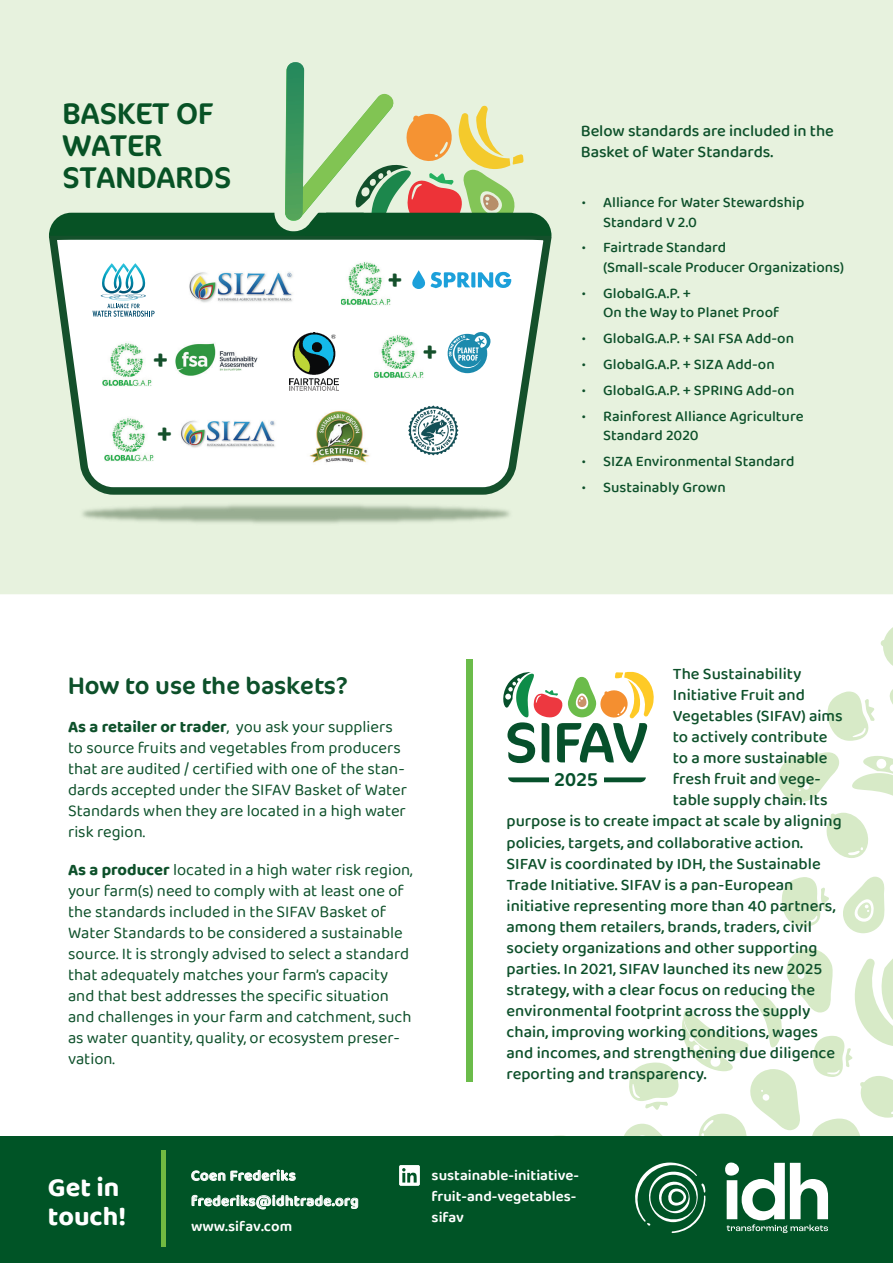
<style>
.page{position:relative;width:893px;height:1263px;background:#fff}
.page>*{position:absolute;margin:0;border:0;box-sizing:border-box;transform-origin:0 0}
.t1{font:30.15px/31.7px "Cocon";color:#075225}
.t2{font:700 27.3px "Baloo 2";color:#14502b}
.t3{font:700 27px/29px "Baloo 2";color:#fff}
.t4{font:24px "Cocon";color:#0d502a}
.t5{font:18.75px "Cocon";color:#06502b}
.t6{font:500 16.5px/21px "Baloo 2";color:#0d502a}
.t7{font:16.5px/21px "Baloo 2";color:#0d502a}
.t8{font:500 15px/19.5px "Baloo 2";color:#0d502a}
.t9{font:600 15px/21px "Baloo 2";color:#fff}
.t10{font:600 15px/25.2px "Baloo 2";letter-spacing:.025em;color:#fff}
.s1{font-weight:700}
</style>
<div class="page">
<svg style="left:827px;top:691px;width:48px;height:50px"></svg>
<svg style="left:778px;top:752px;width:61px;height:50px"></svg>
<svg style="left:889px;top:689px;width:4px;height:15px"></svg>
<svg style="left:880px;top:627px;width:13px;height:39px"></svg>
<svg style="left:826px;top:813px;width:42px;height:45px"></svg>
<svg style="left:852px;top:756px;width:41px;height:40px"></svg>
<svg style="left:781px;top:877px;width:48px;height:49px"></svg>
<svg style="left:843px;top:877px;width:42px;height:56px"></svg>
<svg style="left:508px;top:777px;width:138px;height:5px"></svg>
<svg style="left:503px;top:671px;width:151px;height:92px"></svg>
<div style="left:550px;top:769px;width:54px;height:20px;background:#fff"></div>
<div style="left:466px;top:659px;width:7px;height:423px;background:#6bbc4a"></div>
<div style="left:0;top:0;width:893px;height:594px;background:#e7f2de"></div>
<img style="left:43px;top:453px;width:520px;height:122px">
<svg style="left:49px;top:236px;width:502px;height:259px"></svg>
<img style="left:305px;top:405px;width:69px;height:69px">
<img style="left:290px;top:333px;width:48px;height:57px">
<img style="left:184px;top:266px;width:115px;height:39px">
<img style="left:399px;top:403px;width:69px;height:57px">
<img style="left:104px;top:417px;width:50px;height:45px">
<img style="left:176px;top:415px;width:105px;height:35px">
<div style="left:158px;top:427px;width:13px;height:14px;background:#fff"></div>
<img style="left:374px;top:334px;width:50px;height:45px">
<div style="left:424px;top:345px;width:12px;height:14px;background:#fff"></div>
<img style="left:341px;top:261px;width:50px;height:45px">
<div style="left:391px;top:273px;width:10px;height:14px;background:#fff"></div>
<svg style="left:389px;top:273px;width:2px;height:14px"></svg>
<svg style="left:411px;top:270px;width:100px;height:19px"></svg>
<img style="left:102px;top:342px;width:50px;height:45px">
<div style="left:154px;top:354px;width:13px;height:13px;background:#fff"></div>
<img style="left:170px;top:340px;width:95px;height:44px">
<svg style="left:446px;top:331px;width:46px;height:43px"></svg>
<svg style="left:49px;top:52px;width:502px;height:184px;background:#c0d3b4"></svg>
<svg style="left:93px;top:263px;width:62px;height:54px"></svg>
<div style="left:0;top:1136px;width:893px;height:127px;background:#005426"></div>
<svg style="left:191px;top:1169px;width:105px;height:12px"></svg>
<svg style="left:192px;top:1195px;width:166px;height:14px"></svg>
<hr style="left:161px;top:1150px;width:4px;height:97px;background:#71ba41">
<svg style="left:399px;top:1165px;width:21px;height:20px"></svg>
<svg style="left:554px;top:949px;width:339px;height:284px"></svg>
<h1 class="t1" style="left:62px;top:99px;width:170px">BASKET OF<br>WATER<br>STANDARDS</h1>
<h2 class="t2" style="left:153px;top:343px;width:16px">+</h2>
<h2 class="t2" style="left:157px;top:417px;width:16px">+</h2>
<h2 class="t2" style="left:388px;top:262px;width:16px">+</h2>
<h2 class="t2" style="left:423px;top:334px;width:16px">+</h2>
<h3 class="t4" style="left:68px;top:671px;width:281px">How to use the baskets?</h3>
<p class="t7" style="left:68px;top:717px;width:340px"><span class="s1">As a retailer or trader</span>, you ask your suppliers to source fruits and vegetables from producers that are audited / certified with one of the stan&shy;dards accepted under the SIFAV Basket of Water Standards when they are located in a high water risk region.</p>
<p class="t7" style="left:68px;top:860px;width:346px"><span class="s1">As a producer</span> located in a high water risk region, your farm(s) need to comply with at least one of the standards included in the SIFAV Basket of Water Standards to be considered a sustainable source. It is strongly advised to select a standard that adequately matches your farm’s capacity and that best addresses the specific situation and challenges in your farm and catchment, such as water quantity, quality, or ecosystem preser&shy;vation.</p>
<p class="t6" style="left:581px;top:120px;width:255px">Below standards are included in the<br>Basket of Water Standards.</p>
<p class="t8" style="left:603px;top:193px;width:203px;text-indent:-21px">• Alliance for Water Stewardship<br>Standard V 2.0</p>
<p class="t8" style="left:603px;top:239px;width:242px;text-indent:-21px">• Fairtrade Standard<br>(Small-scale Producer Organizations)</p>
<p class="t8" style="left:603px;top:284px;width:178px;text-indent:-21px">• GlobalG.A.P. +<br>On the Way to Planet Proof</p>
<p class="t8" style="left:582px;top:329px;width:214px">• GlobalG.A.P. + SAI FSA Add-on</p>
<p class="t8" style="left:582px;top:355px;width:194px">• GlobalG.A.P. + SIZA Add-on</p>
<p class="t8" style="left:582px;top:381px;width:214px">• GlobalG.A.P. + SPRING Add-on</p>
<p class="t8" style="left:603px;top:407px;width:202px;text-indent:-21px">• Rainforest Alliance Agriculture<br>Standard 2020</p>
<p class="t8" style="left:582px;top:452px;width:214px">• SIZA Environmental Standard</p>
<p class="t8" style="left:582px;top:478px;width:145px">• Sustainably Grown</p>
<p class="t6" style="left:673px;top:664px;width:130px">The Sustainability</p>
<p class="t6" style="left:673px;top:685px;width:133px">Initiative Fruit and</p>
<p class="t6" style="left:673px;top:706px;width:171px">Vegetables (SIFAV) aims</p>
<p class="t6" style="left:673px;top:727px;width:156px">to actively contribute</p>
<p class="t6" style="left:673px;top:748px;width:156px">to a more sustainable</p>
<p class="t6" style="left:673px;top:769px;width:149px">fresh fruit and vege-</p>
<p class="t6" style="left:673px;top:790px;width:156px">table supply chain. Its</p>
<p class="t6" style="left:506px;top:811px;width:337px">purpose is to create impact at scale by aligning</p>
<p class="t6" style="left:506px;top:832px;width:298px">policies, targets, and collaborative action.</p>
<p class="t6" style="left:506px;top:853px;width:316px">SIFAV is coordinated by IDH, the Sustainable</p>
<p class="t6" style="left:506px;top:874px;width:288px">Trade Initiative. SIFAV is a pan-European</p>
<p class="t6" style="left:506px;top:895px;width:330px">initiative representing more than 40 partners,</p>
<p class="t6" style="left:506px;top:916px;width:307px">among them retailers, brands, traders, civil</p>
<p class="t6" style="left:506px;top:937px;width:312px">society organizations and other supporting</p>
<p class="t6" style="left:506px;top:958px;width:317px">parties. In 2021, SIFAV launched its new 2025</p>
<p class="t6" style="left:506px;top:979px;width:310px">strategy, with a clear focus on reducing the</p>
<p class="t6" style="left:506px;top:1000px;width:305px">environmental footprint across the supply</p>
<p class="t6" style="left:506px;top:1021px;width:313px">chain, improving working conditions, wages</p>
<p class="t6" style="left:506px;top:1042px;width:330px">and incomes, and strengthening due diligence</p>
<p class="t6" style="left:506px;top:1063px;width:201px">reporting and transparency.</p>
<p class="t5" style="left:554px;top:768px;width:46px">2025</p>
<h3 class="t3" style="left:48px;top:1172px;width:80px">Get in touch!</h3>
<p class="t9" style="left:432px;top:1165px;width:149px">sustainable-initiative&shy;fruit-and-vegetables&shy;sifav</p>
<p class="t10" style="left:191px;top:1163px;width:169px">Coen Frederiks frederiks@idhtrade.org www.sifav.com</p>
<p class="t9" style="left:237px;top:1216px;width:61px">ifav.com</p>
</div>
